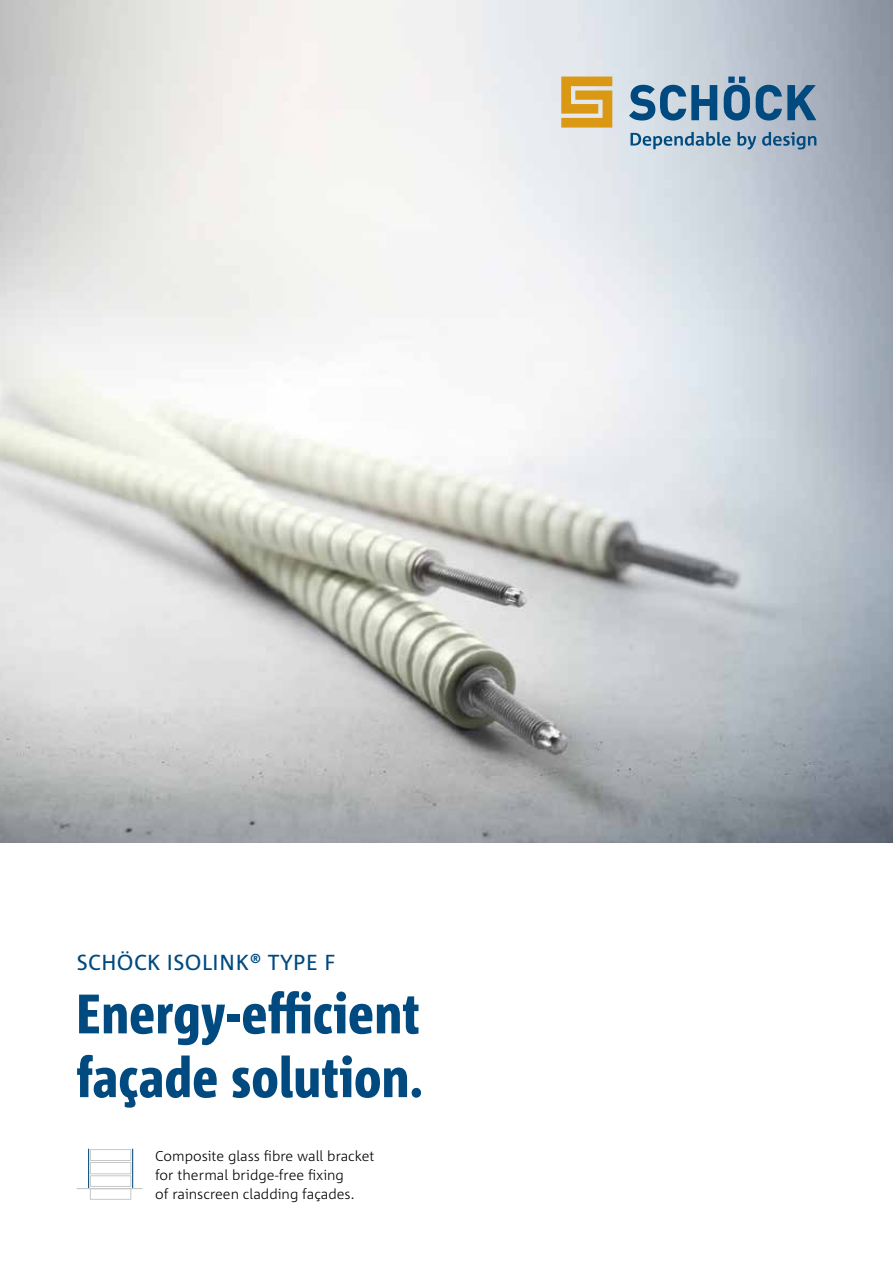
<style>
.page{position:relative;width:893px;height:1263px;background:#fff}
.page>*{position:absolute;margin:0;border:0;box-sizing:border-box;transform-origin:0 0}
.t1{font:800 condensed 55.5px/63.8px "Corpid Schoeck";letter-spacing:.01em;color:#004a80}
.t2{font:21.75px "Corpid Schoeck";letter-spacing:.02em;color:#004a80}
.t3{font:300 14.25px/19.2px "Corpid Schoeck";color:#000}
</style>
<div class="page">
<img style="left:0;top:0;width:893px;height:842px">
<svg style="left:629px;top:77px;width:187px;height:44px;background:#7296b2"></svg>
<svg style="left:561px;top:77px;width:51px;height:51px;background:#dcaa46"></svg>
<svg style="left:630px;top:132px;width:101px;height:17px;background:#8dabc2"></svg>
<svg style="left:737px;top:132px;width:19px;height:17px"></svg>
<svg style="left:762px;top:132px;width:54px;height:17px"></svg>
<svg style="left:89px;top:1149px;width:43px;height:50px"></svg>
<hr style="left:77px;top:1188px;width:65px;height:1px;background:#c7c8ca">
<hr style="left:88px;top:1149px;width:1px;height:39px;background:#004a80">
<hr style="left:132px;top:1149px;width:1px;height:39px;background:#004a80">
<h2 class="t2" style="left:77px;top:948px;width:260px">SCHÖCK ISOLINK® TYPE F</h2>
<h1 class="t1" style="left:77px;top:981px;width:348px">Energy-efficient façade solution.</h1>
<p class="t3" style="left:155px;top:1146px;width:221px">Composite glass fibre wall bracket for thermal bridge-free fixing<br>of rainscreen cladding façades.</p>
</div>
